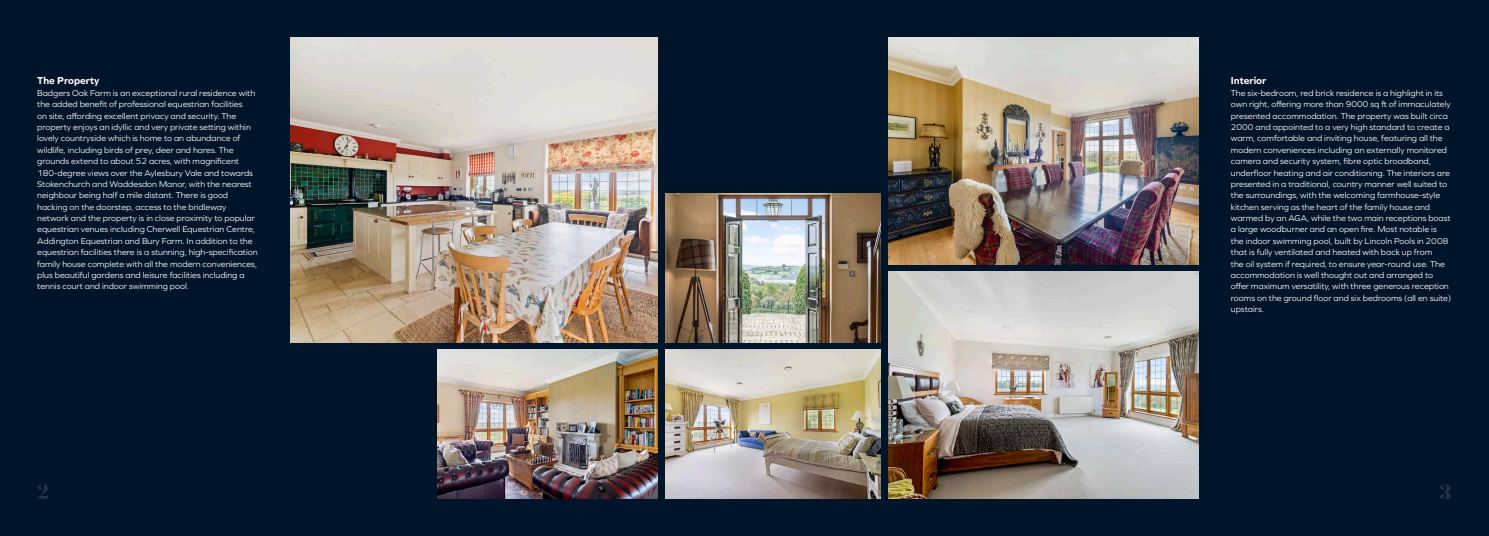
<style>
.page{position:relative;width:1489px;height:536px;background:#fff}
.page>*{position:absolute;margin:0;border:0;box-sizing:border-box;transform-origin:0 0}
.t1{font:900 21px "Gabriela Stencil";color:#233345}
.Subhead_White{font:700 10.5px "Graphie";color:#fff}
.t2{font:8.75px/11.4px "Graphie";color:#fff}
</style>
<div class="page">
<div style="left:0;top:0;width:1488px;height:536px;background:#00142a"></div>
<img style="left:290px;top:37px;width:367px;height:305px">
<img style="left:437px;top:350px;width:221px;height:149px">
<img style="left:665px;top:350px;width:216px;height:149px">
<img style="left:665px;top:193px;width:216px;height:149px">
<img style="left:888px;top:37px;width:310px;height:227px">
<img style="left:888px;top:272px;width:310px;height:227px">
<p class="Subhead_White" style="left:37px;top:74px;width:64px">The Property</p>
<p class="t2" style="left:37px;top:87px;width:222px">Badgers Oak Farm is an exceptional rural residence with the added benefit of professional equestrian facilities<br>on site, affording excellent privacy and security. The property enjoys an idyllic and very private setting within lovely countryside which is home to an abundance of wildlife, including birds of prey, deer and hares. The grounds extend to about 52 acres, with magnificent 180-degree views over the Aylesbury Vale and towards Stokenchurch and Waddesdon Manor, with the nearest neighbour being half a mile distant. There is good hacking on the doorstep, access to the bridleway network and the property is in close proximity to popular equestrian venues including Cherwell Equestrian Centre, Addington Equestrian and Bury Farm. In addition to the equestrian facilities there is a stunning, high-specification family house complete with all the modern conveniences, plus beautiful gardens and leisure facilities including a tennis court and indoor swimming pool.</p>
<p class="Subhead_White" style="left:1230px;top:74px;width:37px">Interior</p>
<p class="t2" style="left:1230px;top:87px;width:222px">The six-bedroom, red brick residence is a highlight in its own right, offering more than 9000 sq ft of immaculately presented accommodation. The property was built circa 2000 and appointed to a very high standard to create a warm, comfortable and inviting house, featuring all the modern conveniences including an externally monitored camera and security system, fibre optic broadband, underfloor heating and air conditioning. The interiors are presented in a traditional, country manner well suited to the surroundings, with the welcoming farmhouse-style kitchen serving as the heart of the family house and warmed by an AGA, while the two main receptions boast a large woodburner and an open fire. Most notable is the indoor swimming pool, built by Lincoln Pools in 2008 that is fully ventilated and heated with back up from<br>the oil system if required, to ensure year-round use. The accommodation is well thought out and arranged to offer maximum versatility, with three generous reception rooms on the ground floor and six bedrooms (all en suite) upstairs.</p>
<h1 class="t1" style="left:37px;top:478px;width:14px">2</h1>
<h1 class="t1" style="left:1439px;top:478px;width:14px">3</h1>
</div>
